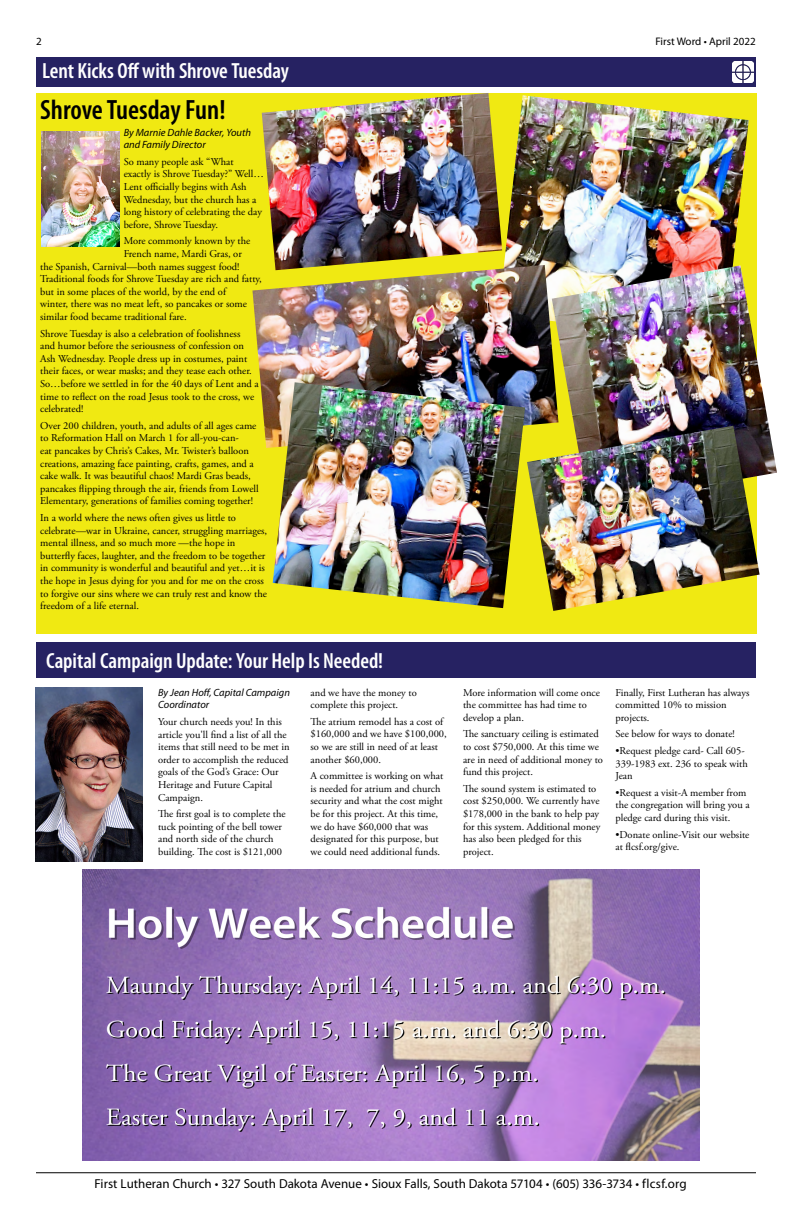
<style>
.page{position:relative;width:792px;height:1224px;background:#fff}
.page>*{position:absolute;margin:0;border:0;box-sizing:border-box;transform-origin:0 0}
.t1{font:600 condensed 28px "Myriad Pro";color:#000}
.t2{font:600 condensed 22px "Myriad Pro";letter-spacing:-.005em;color:#fff}
.t3{font:13px "Myriad Pro";color:#000}
.t4{font:11px "Myriad Pro";color:#000}
.t5{font:10.5px/12.6px "Adobe Garamond Pro";color:#000}
.t6{font:italic 10.5px/12.6px "Myriad Pro";color:#000}
</style>
<div class="page">
<hr style="left:36px;top:1172px;width:720px;height:1px;background:#000">
<div style="left:36px;top:93px;width:720px;height:541px;background:#f0e912"></div>
<div style="left:36px;top:57px;width:720px;height:30px;background:#262262"></div>
<img style="left:732px;top:61px;width:21px;height:22px">
<img style="left:262px;top:93px;width:237px;height:172px">
<img style="left:499px;top:95px;width:250px;height:170px">
<img style="left:41px;top:131px;width:78px;height:115px">
<img style="left:558px;top:265px;width:219px;height:211px">
<img style="left:252px;top:265px;width:306px;height:183px">
<img style="left:273px;top:382px;width:252px;height:226px">
<img style="left:527px;top:426px;width:233px;height:185px">
<img style="left:36px;top:688px;width:106px;height:173px">
<div style="left:36px;top:642px;width:720px;height:36px;background:#262262"></div>
<img style="left:82px;top:869px;width:617px;height:292px">
<p class="t4" style="left:36px;top:34px;width:7px">2</p>
<h2 class="t2" style="left:42px;top:57px;width:248px">Lent Kicks Off with Shrove Tuesday</h2>
<h1 class="t1" style="left:40px;top:93px;width:187px">Shrove Tuesday Fun!</h1>
<p class="t6" style="left:124px;top:126px;width:129px">By Marnie Dahle Backer, Youth and Family Director</p>
<p class="t5" style="left:124px;top:156px;width:142px">So many people ask “What<br>exactly is Shrove Tuesday?” Well…<br>Lent officially begins with Ash<br>Wednesday, but the church has a long history of celebrating the day before, Shrove Tuesday.</p>
<p class="t5" style="left:124px;top:235px;width:128px">More commonly known by the</p>
<p class="t5" style="left:124px;top:248px;width:120px">French name, Mardi Gras, or</p>
<p class="t5" style="left:40px;top:260px;width:201px">the Spanish, Carnival—both names suggest food!</p>
<p class="t5" style="left:40px;top:273px;width:223px">Traditional foods for Shrove Tuesday are rich and fatty,</p>
<p class="t5" style="left:40px;top:286px;width:187px">but in some places of the world, by the end of</p>
<p class="t5" style="left:40px;top:298px;width:208px">winter, there was no meat left, so pancakes or some</p>
<p class="t5" style="left:40px;top:311px;width:148px">similar food became traditional fare.</p>
<p class="t5" style="left:40px;top:327px;width:220px">Shrove Tuesday is also a celebration of foolishness<br>and humor before the seriousness of confession on Ash Wednesday. People dress up in costumes, paint their faces, or wear masks; and they tease each other.<br>So…before we settled in for the 40 days of Lent and a time to reflect on the road Jesus took to the cross, we celebrated!</p>
<p class="t5" style="left:40px;top:420px;width:220px">Over 200 children, youth, and adults of all ages came to Reformation Hall on March 1 for all-you-can-<br>eat pancakes by Chris’s Cakes, Mr. Twister’s balloon creations, amazing face painting, crafts, games, and a cake walk. It was beautiful chaos! Mardi Gras beads, pancakes flipping through the air, friends from Lowell Elementary, generations of families coming together!</p>
<p class="t5" style="left:40px;top:512px;width:228px">In a world where the news often gives us little to celebrate—war in Ukraine, cancer, struggling marriages, mental illness, and so much more —the hope in butterfly faces, laughter, and the freedom to be together in community is wonderful and beautiful and yet…it is the hope in Jesus dying for you and for me on the cross to forgive our sins where we can truly rest and know the freedom of a life eternal.</p>
<p class="t4" style="left:656px;top:34px;width:102px">First Word • April 2022</p>
<h2 class="t2" style="left:46px;top:647px;width:338px">Capital Campaign Update: Your Help Is Needed!</h2>
<p class="t6" style="left:158px;top:686px;width:133px">By Jean Hoff, Capital Campaign<br>Coordinator</p>
<p class="t5" style="left:158px;top:716px;width:133px">Your church needs you! In this article you'll find a list of all the items that still need to be met in order to accomplish the reduced goals of the God’s Grace: Our<br>Heritage and Future Capital<br>Campaign.</p>
<p class="t5" style="left:158px;top:808px;width:129px">The first goal is to complete the tuck pointing of the bell tower and north side of the church building. The cost is $121,000</p>
<p class="t5" style="left:311px;top:686px;width:108px">and we have the money to complete this project.</p>
<p class="t5" style="left:311px;top:716px;width:138px">The atrium remodel has a cost of $160,000 and we have $100,000, so we are still in need of at least another $60,000.</p>
<p class="t5" style="left:311px;top:770px;width:134px">A committee is working on what is needed for atrium and church security and what the cost might be for this project. At this time, we do have $60,000 that was designated for this purpose, but we could need additional funds.</p>
<p class="t5" style="left:463px;top:686px;width:138px">More information will come once the committee has had time to develop a plan.</p>
<p class="t5" style="left:463px;top:728px;width:142px">The sanctuary ceiling is estimated to cost $750,000. At this time we are in need of additional money to fund this project.</p>
<p class="t5" style="left:463px;top:783px;width:139px">The sound system is estimated to cost $250,000. We currently have $178,000 in the bank to help pay for this system. Additional money has also been pledged for this project.</p>
<p class="t5" style="left:616px;top:686px;width:136px">Finally, First Lutheran has always committed 10% to mission projects.</p>
<p class="t5" style="left:616px;top:728px;width:121px">See below for ways to donate!</p>
<p class="t5" style="left:616px;top:745px;width:134px">•Request pledge card- Call 605-<br>339-1983 ext. 236 to speak with<br>Jean</p>
<p class="t5" style="left:616px;top:787px;width:136px">•Request a visit-A member from the congregation will bring you a pledge card during this visit.</p>
<p class="t5" style="left:616px;top:828px;width:135px">•Donate online-Visit our website at flcsf.org/give.</p>
<p class="t3" style="left:94px;top:1176px;width:594px">First Lutheran Church • 327 South Dakota Avenue • Sioux Falls, South Dakota 57104 • (605) 336-3734 • flcsf.org</p>
</div>
